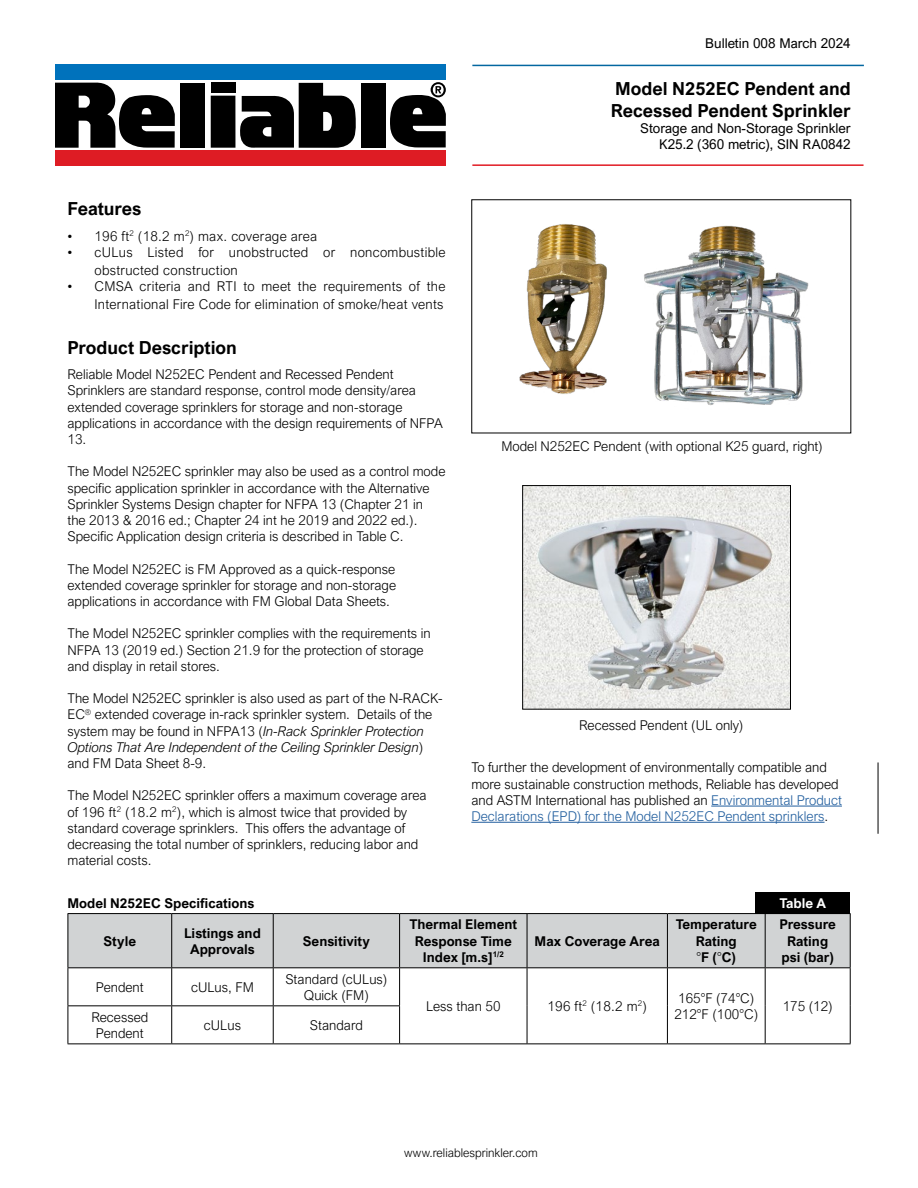
<style>
.page{position:relative;width:918px;height:1188px;background:#fff}
.page>*{position:absolute;margin:0;border:0;box-sizing:border-box;transform-origin:0 0}
.t1{font:700 18px/21.6px "Arial Nova";color:#000}
.t2{font:300 13.5px/16.2px "Arial Nova";color:#000}
.t3{font:300 13.5px/18px "Arial Nova";letter-spacing:.02em;color:#000}
.t4{font:700 13.5px/16.2px "Arial Nova";color:#000;text-align:center}
.t5{font:13.5px/16.2px "Arial Nova";color:#000;text-align:right}
.t6{font:700 13.5px "Arial Nova";color:#fff}
.t7{font:300 12px "Arial Nova";color:#000}
.s1{font-style:italic}
.s2{color:#215e9e}
.s3{font-weight:300}
</style>
<div class="page">
<img style="left:478px;top:224px;width:126px;height:210px">
<img style="left:524px;top:487px;width:265px;height:221px">
<div style="left:522px;top:485px;width:269px;height:225px;border:1px solid #000"></div>
<img style="left:604px;top:199px;width:248px;height:235px">
<div style="left:69px;top:914px;width:781px;height:53px;background:#d1d3d4"></div>
<hr style="left:68px;top:913px;width:104px;height:1px;background:#000">
<hr style="left:68px;top:914px;width:1px;height:53px;background:#000">
<hr style="left:172px;top:913px;width:101px;height:1px;background:#000">
<hr style="left:171px;top:914px;width:1px;height:53px;background:#000">
<hr style="left:273px;top:913px;width:127px;height:1px;background:#000">
<hr style="left:273px;top:914px;width:1px;height:53px;background:#000">
<hr style="left:400px;top:913px;width:127px;height:1px;background:#000">
<hr style="left:399px;top:914px;width:1px;height:53px;background:#000">
<hr style="left:527px;top:913px;width:140px;height:1px;background:#000">
<hr style="left:527px;top:914px;width:1px;height:53px;background:#000">
<hr style="left:667px;top:913px;width:98px;height:1px;background:#000">
<hr style="left:667px;top:914px;width:1px;height:53px;background:#000">
<hr style="left:765px;top:913px;width:86px;height:1px;background:#000">
<hr style="left:765px;top:914px;width:1px;height:53px;background:#000">
<hr style="left:850px;top:914px;width:1px;height:53px;background:#000">
<hr style="left:68px;top:967px;width:104px;height:1px;background:#000">
<hr style="left:68px;top:968px;width:1px;height:37px;background:#000">
<hr style="left:172px;top:967px;width:101px;height:1px;background:#000">
<hr style="left:171px;top:968px;width:1px;height:37px;background:#000">
<hr style="left:273px;top:967px;width:127px;height:1px;background:#000">
<hr style="left:273px;top:968px;width:1px;height:37px;background:#000">
<hr style="left:400px;top:967px;width:127px;height:1px;background:#000">
<hr style="left:399px;top:968px;width:1px;height:37px;background:#000">
<hr style="left:527px;top:967px;width:140px;height:1px;background:#000">
<hr style="left:527px;top:968px;width:1px;height:38px;background:#000">
<hr style="left:667px;top:967px;width:98px;height:1px;background:#000">
<hr style="left:667px;top:968px;width:1px;height:38px;background:#000">
<hr style="left:765px;top:967px;width:86px;height:1px;background:#000">
<hr style="left:765px;top:968px;width:1px;height:38px;background:#000">
<hr style="left:850px;top:968px;width:1px;height:38px;background:#000">
<hr style="left:68px;top:1005px;width:104px;height:1px;background:#000">
<hr style="left:68px;top:1006px;width:1px;height:37px;background:#000">
<hr style="left:172px;top:1005px;width:101px;height:1px;background:#000">
<hr style="left:171px;top:1006px;width:1px;height:37px;background:#000">
<hr style="left:273px;top:1005px;width:127px;height:1px;background:#000">
<hr style="left:273px;top:1006px;width:1px;height:37px;background:#000">
<hr style="left:399px;top:1006px;width:1px;height:37px;background:#000">
<hr style="left:527px;top:1006px;width:1px;height:37px;background:#000">
<hr style="left:667px;top:1006px;width:1px;height:37px;background:#000">
<hr style="left:765px;top:1006px;width:1px;height:37px;background:#000">
<hr style="left:850px;top:1006px;width:1px;height:37px;background:#000">
<hr style="left:68px;top:1043px;width:104px;height:1px;background:#000">
<hr style="left:172px;top:1043px;width:101px;height:1px;background:#000">
<hr style="left:273px;top:1043px;width:127px;height:1px;background:#000">
<hr style="left:400px;top:1043px;width:127px;height:1px;background:#000">
<hr style="left:527px;top:1043px;width:140px;height:1px;background:#000">
<hr style="left:667px;top:1043px;width:98px;height:1px;background:#000">
<hr style="left:765px;top:1043px;width:86px;height:1px;background:#000">
<div style="left:756px;top:892px;width:94px;height:21px;background:#000"></div>
<hr style="left:472px;top:65px;width:392px;height:1px;background:#0467a0">
<hr style="left:472px;top:164px;width:392px;height:2px;background:#e11b24">
<svg style="left:55px;top:82px;width:120px;height:66px"></svg>
<div style="left:181px;top:83px;width:24px;height:65px;background:#000"></div>
<div style="left:211px;top:96px;width:24px;height:52px;background:#000"></div>
<div style="left:211px;top:83px;width:25px;height:10px;background:#000"></div>
<div style="left:361px;top:83px;width:25px;height:65px;background:#000"></div>
<svg style="left:240px;top:83px;width:116px;height:65px"></svg>
<svg style="left:390px;top:82px;width:56px;height:65px"></svg>
<div style="left:55px;top:150px;width:391px;height:16px;background:#de1c24"></div>
<div style="left:55px;top:64px;width:391px;height:16px;background:#0072bc"></div>
<hr style="left:711px;top:806px;width:131px;height:1px;background:#215e9e">
<hr style="left:471px;top:822px;width:354px;height:1px;background:#215e9e">
<hr style="left:878px;top:762px;width:1px;height:72px;background:#000">
<p class="t5" style="left:705px;top:35px;width:147px">Bulletin 008 March 2024</p>
<h1 class="t1" style="left:68px;top:198px;width:75px">Features</h1>
<p class="t3" style="left:68px;top:227px;width:251px">• 196 ft<sup>2</sup> (18.2 m<sup>2</sup>) max. coverage area</p>
<p class="t3" style="left:95px;top:243px;width:353px;text-indent:-27px">• cULus Listed for unobstructed or noncombustible obstructed construction</p>
<p class="t3" style="left:68px;top:277px;width:380px;text-align:right">• CMSA criteria and RTI to meet the requirements of the<br>International Fire Code for elimination of smoke/heat vents</p>
<h1 class="t1" style="left:68px;top:337px;width:171px">Product Description</h1>
<p class="t2" style="left:68px;top:366px;width:377px">Reliable Model N252EC Pendent and Recessed Pendent Sprinklers are standard response, control mode density/area extended coverage sprinklers for storage and non-storage applications in accordance with the design requirements of NFPA 13.</p>
<p class="t2" style="left:68px;top:463px;width:379px">The Model N252EC sprinkler may also be used as a control mode specific application sprinkler in accordance with the Alternative Sprinkler Systems Design chapter for NFPA 13 (Chapter 21 in<br>the 2013 &amp; 2016 ed.; Chapter 24 int he 2019 and 2022 ed.).<br>Specific Application design criteria is described in Table C.</p>
<p class="t2" style="left:68px;top:561px;width:330px;text-align:justify">The Model N252EC is FM Approved as a quick-response extended coverage sprinkler for storage and non-storage applications in accordance with FM Global Data Sheets.</p>
<p class="t2" style="left:68px;top:625px;width:365px">The Model N252EC sprinkler complies with the requirements in<br>NFPA 13 (2019 ed.) Section 21.9 for the protection of storage and display in retail stores.</p>
<p class="t2" style="left:67px;top:690px;width:377px">The Model N252EC sprinkler is also used as part of the N-RACK-EC<sup>®</sup> extended coverage in-rack sprinkler system. Details of the system may be found in NFPA13 (<span class="s1">In-Rack Sprinkler Protection Options That Are Independent of the Ceiling Sprinkler Design</span>) and FM Data Sheet 8-9.</p>
<p class="t2" style="left:67px;top:787px;width:361px">The Model N252EC sprinkler offers a maximum coverage area of 196 ft<sup>2</sup> (18.2 m<sup>2</sup>), which is almost twice that provided by standard coverage sprinklers. This offers the advantage of decreasing the total number of sprinklers, reducing labor and material costs.</p>
<h1 class="t1" style="left:611px;top:78px;width:241px">Model N252EC Pendent and<br>Recessed Pendent Sprinkler</h1>
<p class="t5" style="left:640px;top:120px;width:212px">Storage and Non-Storage Sprinkler<br>K25.2 (360 metric), SIN RA0842</p>
<p class="t2" style="left:501px;top:438px;width:323px">Model N252EC Pendent (with optional K25 guard, right)</p>
<p class="t2" style="left:579px;top:717px;width:166px">Recessed Pendent (UL only)</p>
<p class="t2" style="left:471px;top:759px;width:372px">To further the development of environmentally compatible and more sustainable construction methods, Reliable has developed and ASTM International has published an <span class="s2">Environmental Product Declarations (EPD) for the Model N252EC Pendent sprinklers</span>.</p>
<p class="t4" style="left:68px;top:895px;width:189px">Model N252EC Specifications</p>
<p class="t4" style="left:104px;top:933px;width:34px">Style</p>
<p class="t4" style="left:184px;top:925px;width:78px">Listings and<br>Approvals</p>
<p class="t4" style="left:303px;top:933px;width:68px">Sensitivity</p>
<p class="t2" style="left:96px;top:979px;width:49px">Pendent</p>
<p class="t2" style="left:191px;top:979px;width:64px">cULus, FM</p>
<p class="t2" style="left:285px;top:971px;width:104px;text-align:center">Standard (cULus)<br>Quick (FM)</p>
<p class="t2" style="left:91px;top:1009px;width:58px;text-align:center">Recessed<br>Pendent</p>
<p class="t2" style="left:204px;top:1017px;width:39px">cULus</p>
<p class="t2" style="left:310px;top:1017px;width:54px">Standard</p>
<p class="t4" style="left:409px;top:916px;width:109px">Thermal Element<br>Response Time<br>Index [m.s]<sup>1/2</sup></p>
<p class="t4" style="left:535px;top:933px;width:127px">Max Coverage Area</p>
<p class="t6" style="left:780px;top:896px;width:48px">Table A</p>
<p class="t4" style="left:676px;top:916px;width:83px">Temperature<br>Rating<br><span class="s3">°</span>F (<span class="s3">°</span>C)</p>
<p class="t4" style="left:779px;top:916px;width:58px">Pressure<br>Rating psi (bar)</p>
<p class="t2" style="left:426px;top:998px;width:76px">Less than 50</p>
<p class="t2" style="left:547px;top:998px;width:101px">196 ft<sup>2</sup> (18.2 m<sup>2</sup>)</p>
<p class="t2" style="left:674px;top:990px;width:85px">165°F (74°C)<br>212°F (100°C)</p>
<p class="t2" style="left:783px;top:998px;width:52px">175 (12)</p>
<p class="t7" style="left:404px;top:1146px;width:135px">www.reliablesprinkler.com</p>
</div>
